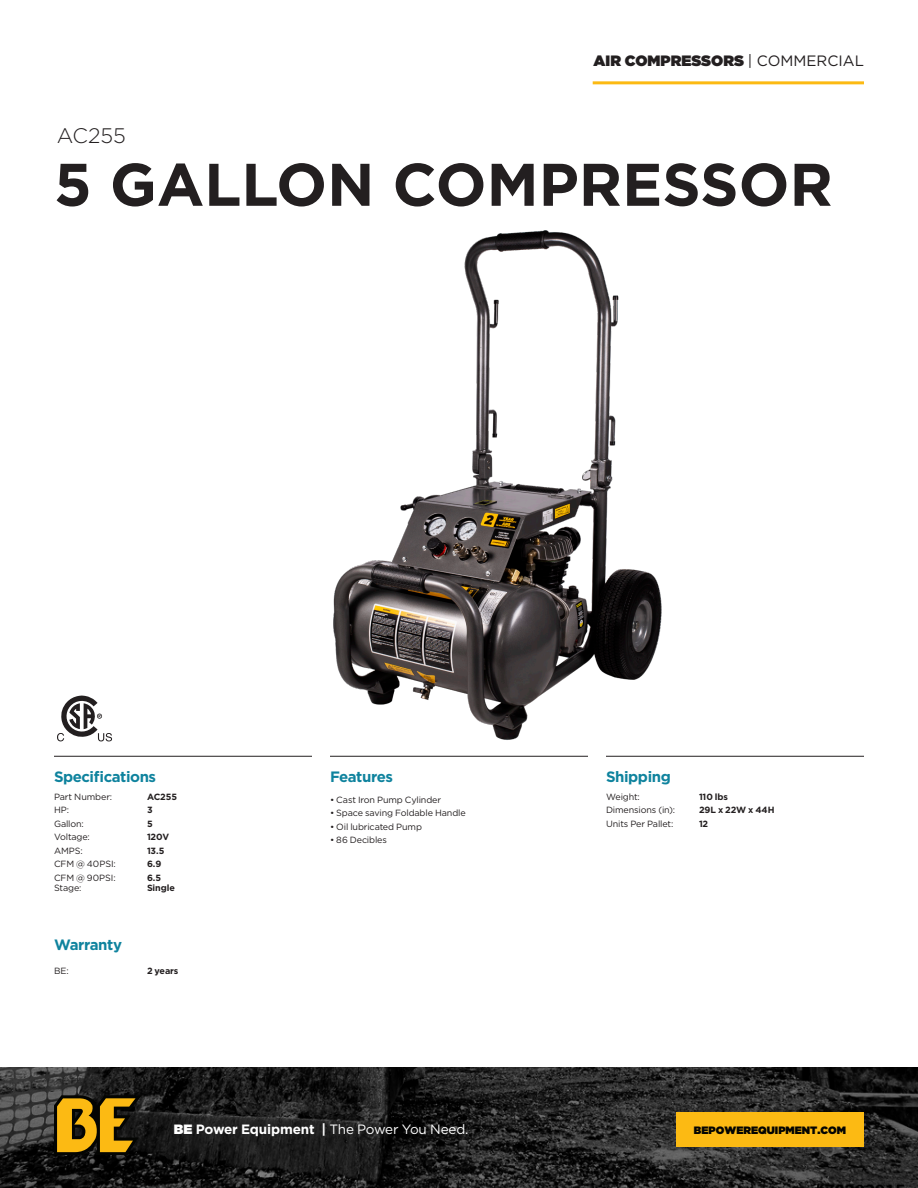
<style>
.page{position:relative;width:918px;height:1188px;background:#fff}
.page>*{position:absolute;margin:0;border:0;box-sizing:border-box;transform-origin:0 0}
.Product_Header{font:700 60px "Gotham";color:#231f20}
.t1{font:300 21px "Gotham";color:#231f20}
.BODY_HEADER_LEFT_ALI{font:700 15px "Gotham";letter-spacing:-.03em;color:#0f839e}
.t2{font:900 15px "Gotham";color:#231f20}
.t3{font:13.5px "Gotham";letter-spacing:-.015em;color:#fff}
.t4{font:900 10.65px "Gotham";color:#040503}
.BODY_HEADER_LEFT_ALI-2{font:9px "Gotham";letter-spacing:-.015em;color:#231f20}
.BODY_HEADER_LEFT_ALI-3{font:700 9px "Gotham";letter-spacing:-.01em;color:#231f20}
.s1{font-weight:400}
.s2{font-weight:900}
.s3{font-weight:700}
</style>
<div class="page">
<img style="left:0;top:1067px;width:918px;height:121px">
<svg style="left:54px;top:1095px;width:88px;height:60px;background:#876610"></svg>
<div style="left:676px;top:1112px;width:188px;height:35px;background:#fcba13"></div>
<hr style="left:593px;top:81px;width:271px;height:3px;background:#fcba13">
<img style="left:333px;top:230px;width:329px;height:510px">
<hr style="left:54px;top:756px;width:258px;height:1px;background:#231f20">
<hr style="left:330px;top:756px;width:258px;height:1px;background:#231f20">
<hr style="left:606px;top:756px;width:258px;height:1px;background:#231f20">
<svg style="left:57px;top:696px;width:55px;height:45px"></svg>
<p class="t2" style="left:594px;top:50px;width:272px">AIR COMPRESSORS <span class="s1">| COMMERCIAL</span></p>
<p class="t1" style="left:57px;top:123px;width:71px">AC255</p>
<p class="Product_Header" style="left:54px;top:145px;width:780px">5 GALLON COMPRESSOR</p>
<p class="BODY_HEADER_LEFT_ALI" style="left:54px;top:767px;width:104px">Specifications</p>
<p class="BODY_HEADER_LEFT_ALI-2" style="left:54px;top:791px;width:60px">Part Number:</p>
<p class="BODY_HEADER_LEFT_ALI-3" style="left:147px;top:791px;width:32px">AC255</p>
<p class="BODY_HEADER_LEFT_ALI-2" style="left:54px;top:805px;width:17px">HP:</p>
<p class="BODY_HEADER_LEFT_ALI-3" style="left:147px;top:804px;width:7px">3</p>
<p class="BODY_HEADER_LEFT_ALI-2" style="left:54px;top:818px;width:31px">Gallon:</p>
<p class="BODY_HEADER_LEFT_ALI-3" style="left:147px;top:818px;width:7px">5</p>
<p class="BODY_HEADER_LEFT_ALI-2" style="left:54px;top:832px;width:37px">Voltage:</p>
<p class="BODY_HEADER_LEFT_ALI-3" style="left:147px;top:831px;width:24px">120V</p>
<p class="BODY_HEADER_LEFT_ALI-2" style="left:54px;top:845px;width:30px">AMPS:</p>
<p class="BODY_HEADER_LEFT_ALI-3" style="left:147px;top:845px;width:19px">13.5</p>
<p class="BODY_HEADER_LEFT_ALI-2" style="left:54px;top:859px;width:63px">CFM @ 40PSI:</p>
<p class="BODY_HEADER_LEFT_ALI-3" style="left:147px;top:858px;width:16px">6.9</p>
<p class="BODY_HEADER_LEFT_ALI-2" style="left:54px;top:872px;width:63px">CFM @ 90PSI:</p>
<p class="BODY_HEADER_LEFT_ALI-3" style="left:147px;top:872px;width:16px">6.5</p>
<p class="BODY_HEADER_LEFT_ALI-2" style="left:54px;top:883px;width:29px">Stage:</p>
<p class="BODY_HEADER_LEFT_ALI-3" style="left:147px;top:882px;width:29px">Single</p>
<p class="BODY_HEADER_LEFT_ALI" style="left:54px;top:935px;width:70px">Warranty</p>
<p class="BODY_HEADER_LEFT_ALI-2" style="left:54px;top:965px;width:16px">BE:</p>
<p class="BODY_HEADER_LEFT_ALI-3" style="left:147px;top:965px;width:33px">2 years</p>
<p class="BODY_HEADER_LEFT_ALI" style="left:330px;top:767px;width:65px">Features</p>
<p class="BODY_HEADER_LEFT_ALI-2" style="left:330px;top:794px;width:113px">• Cast Iron Pump Cylinder</p>
<p class="BODY_HEADER_LEFT_ALI-2" style="left:330px;top:808px;width:137px">• Space saving Foldable Handle</p>
<p class="BODY_HEADER_LEFT_ALI-2" style="left:330px;top:821px;width:93px">• Oil lubricated Pump</p>
<p class="BODY_HEADER_LEFT_ALI-2" style="left:330px;top:835px;width:58px">• 86 Decibles</p>
<p class="BODY_HEADER_LEFT_ALI" style="left:606px;top:767px;width:66px">Shipping</p>
<p class="BODY_HEADER_LEFT_ALI-2" style="left:606px;top:791px;width:35px">Weight:</p>
<p class="BODY_HEADER_LEFT_ALI-3" style="left:699px;top:791px;width:30px">110 lbs</p>
<p class="BODY_HEADER_LEFT_ALI-2" style="left:606px;top:805px;width:71px">Dimensions (in):</p>
<p class="BODY_HEADER_LEFT_ALI-3" style="left:699px;top:804px;width:77px">29L x 22W x 44H</p>
<p class="BODY_HEADER_LEFT_ALI-2" style="left:606px;top:818px;width:69px">Units Per Pallet:</p>
<p class="BODY_HEADER_LEFT_ALI-3" style="left:699px;top:818px;width:11px">12</p>
<h3 class="t3" style="left:174px;top:1120px;width:296px"><span class="s2">BE</span> <span class="s3">Power Equipment |</span> The Power You Need.</h3>
<p class="t4" style="left:694px;top:1122px;width:154px">BEPOWEREQUIPMENT.COM</p>
</div>
